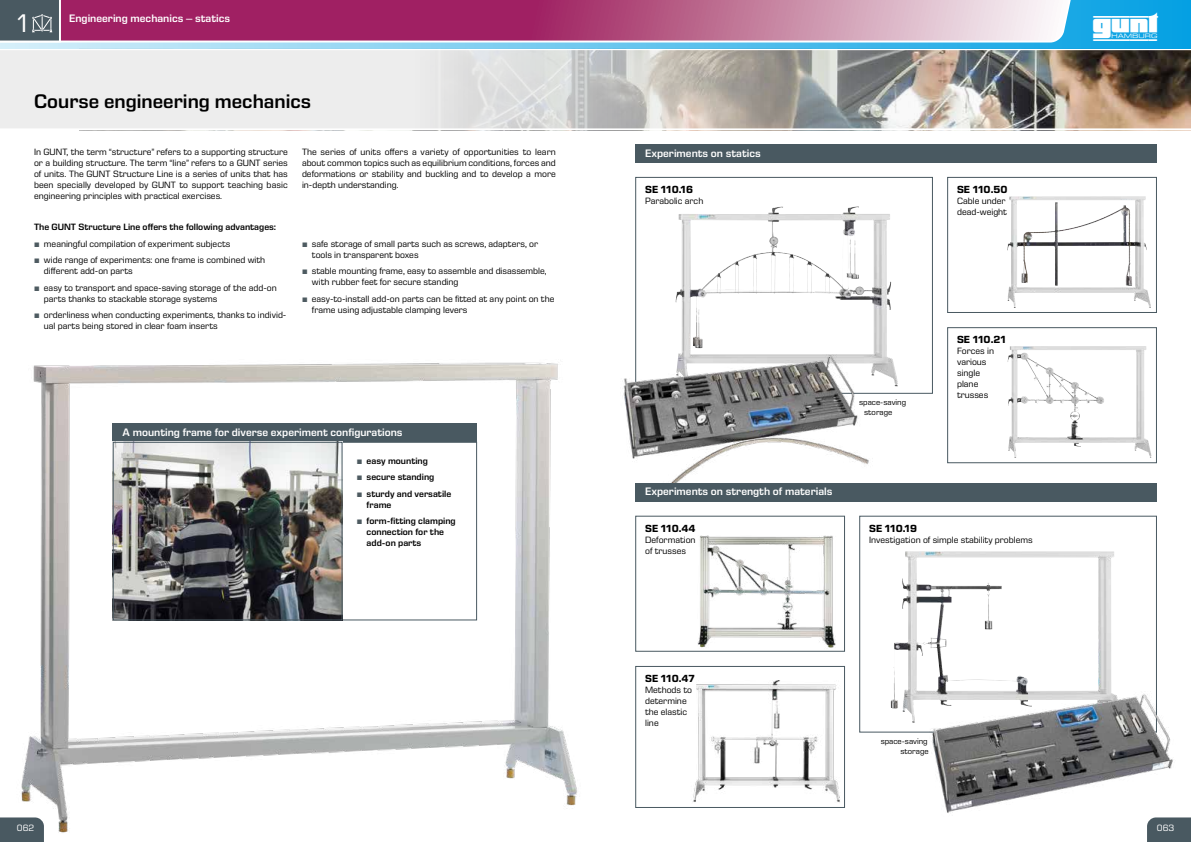
<style>
.page{position:relative;width:1191px;height:842px;background:#fff}
.page>*{position:absolute;margin:0;border:0;box-sizing:border-box;transform-origin:0 0}
.t1{font:700 39.8px "gunt 2 E Symbol";color:#fff}
.t2{font:26px "Eurostile Next LT Pro";color:#fff}
.t3{font:600 20px "Eurostile Next LT Pro";color:#000}
.t4{font:600 11px "Eurostile Next LT Pro";color:#fff}
.t5{font:700 10.5px "Eurostile Next LT Pro";color:#000}
.t6{font:9.3px/11px "Eurostile Next LT Pro";color:#000}
.t7{font:600 9.3px/11px "Eurostile Next LT Pro";color:#000}
.t8{font:9.3px "Eurostile Next LT Pro";letter-spacing:-.005em;color:#fff}
.t9{font:8.3px/9.5px "Eurostile Next LT Pro";color:#000}
.s1{color:#4e5b61}
</style>
<div class="page">
<img style="left:0;top:48px;width:1191px;height:81px">
<div style="left:0;top:0;width:1191px;height:48px;background:linear-gradient(to right,#d7effa,#04a0e3)"></div>
<svg style="left:0;top:0;width:1075px;height:44px;background:#b66793"></svg>
<svg style="left:0;top:0;width:61px;height:43px;background:#606e75"></svg>
<img style="left:891px;top:551px;width:24px;height:172px">
<div style="left:859px;top:516px;width:298px;height:217px;border:1px solid #495961"></div>
<img style="left:21px;top:362px;width:556px;height:471px">
<div style="left:113px;top:424px;width:364px;height:18px;background:#495961"></div>
<div style="left:635px;top:144px;width:522px;height:19px;background:#495961"></div>
<img style="left:697px;top:535px;width:139px;height:113px">
<div style="left:635px;top:516px;width:210px;height:136px;border:1px solid #495961"></div>
<img style="left:692px;top:681px;width:148px;height:122px">
<div style="left:635px;top:666px;width:210px;height:142px;border:1px solid #495961"></div>
<div style="left:316px;top:442px;width:161px;height:178px;background:#fff;border:1px solid #495961"></div>
<img style="left:115px;top:444px;width:225px;height:174px">
<div style="left:113px;top:442px;width:229px;height:178px;border:1px solid #495961"></div>
<img style="left:1007px;top:196px;width:144px;height:112px">
<div style="left:947px;top:177px;width:210px;height:136px;border:1px solid #495961"></div>
<img style="left:1007px;top:346px;width:144px;height:112px">
<div style="left:947px;top:327px;width:210px;height:136px;border:1px solid #495961"></div>
<img style="left:675px;top:206px;width:223px;height:180px">
<div style="left:635px;top:177px;width:298px;height:217px;border:1px solid #495961"></div>
<img style="left:623px;top:336px;width:255px;height:166px">
<div style="left:635px;top:483px;width:522px;height:18px;background:#495961"></div>
<img style="left:923px;top:656px;width:250px;height:157px">
<svg style="left:1147px;top:817px;width:44px;height:25px"></svg>
<svg style="left:0;top:814px;width:47px;height:28px"></svg>
<svg style="left:1093px;top:16px;width:18px;height:25px"></svg>
<h2 class="t2" style="left:18px;top:9px;width:12px">1</h2>
<p class="t4" style="left:69px;top:12px;width:162px">Engineering mechanics – statics</p>
<h3 class="t3" style="left:34px;top:90px;width:278px">Course engineering mechanics</h3>
<p class="t6" style="left:34px;top:147px;width:255px;text-align:justify">In GUNT, the term “structure” refers to a supporting structure or a building structure. The term “line” refers to a GUNT series of units. The GUNT Structure Line is a series of units that has been specially developed by GUNT to support teaching basic engineering principles with practical exercises.</p>
<p class="t6" style="left:302px;top:147px;width:255px;text-align:justify">The series of units offers a variety of opportunities to learn about common topics such as equilibrium conditions, forces and deformations or stability and buckling and to develop a more in-depth understanding.</p>
<p class="t7" style="left:34px;top:222px;width:244px">The GUNT Structure Line offers the following advantages:</p>
<p class="t6" style="left:34px;top:238px;width:198px"><span class="s1">•</span> meaningful compilation of experiment subjects</p>
<p class="t6" style="left:44px;top:255px;width:223px;text-indent:-10px"><span class="s1">•</span> wide range of experiments: one frame is combined with different add-on parts</p>
<p class="t6" style="left:44px;top:282px;width:234px;text-indent:-10px"><span class="s1">•</span> easy to transport and space-saving storage of the add-on parts thanks to stackable storage systems</p>
<p class="t6" style="left:44px;top:310px;width:244px;text-indent:-10px"><span class="s1">•</span> orderliness when conducting experiments, thanks to individ&shy;ual parts being stored in clear foam inserts</p>
<p class="t6" style="left:312px;top:238px;width:228px;text-indent:-10px"><span class="s1">•</span> safe storage of small parts such as screws, adapters, or tools in transparent boxes</p>
<p class="t6" style="left:312px;top:266px;width:236px;text-indent:-10px"><span class="s1">•</span> stable mounting frame, easy to assemble and disassemble, with rubber feet for secure standing</p>
<p class="t6" style="left:312px;top:293px;width:244px;text-indent:-10px"><span class="s1">•</span> easy-to-install add-on parts can be fitted at any point on the frame using adjustable clamping levers</p>
<p class="t4" style="left:123px;top:426px;width:281px">A mounting frame for diverse experiment configurations</p>
<p class="t7" style="left:357px;top:455px;width:73px"><span class="s1">•</span> easy mounting</p>
<p class="t7" style="left:357px;top:471px;width:79px"><span class="s1">•</span> secure standing</p>
<p class="t7" style="left:367px;top:488px;width:86px;text-indent:-10px"><span class="s1">•</span> sturdy and versatile frame</p>
<p class="t7" style="left:367px;top:515px;width:91px;text-indent:-10px"><span class="s1">•</span> form-fitting clamping connection for the add-on parts</p>
<p class="t4" style="left:645px;top:147px;width:117px">Experiments on statics</p>
<p class="t5" style="left:645px;top:184px;width:49px">SE 110.16</p>
<p class="t6" style="left:645px;top:196px;width:60px">Parabolic arch</p>
<p class="t5" style="left:957px;top:184px;width:52px">SE 110.50</p>
<p class="t6" style="left:957px;top:196px;width:51px">Cable under dead-weight</p>
<p class="t9" style="left:864px;top:398px;width:43px;text-indent:-5px">space-saving storage</p>
<p class="t5" style="left:957px;top:334px;width:50px">SE 110.21</p>
<p class="t6" style="left:957px;top:346px;width:38px">Forces in various single plane trusses</p>
<p class="t4" style="left:645px;top:485px;width:189px">Experiments on strength of materials</p>
<p class="t5" style="left:645px;top:522px;width:52px">SE 110.44</p>
<p class="t6" style="left:645px;top:534px;width:52px">Deformation of trusses</p>
<p class="t5" style="left:869px;top:522px;width:49px">SE 110.19</p>
<p class="t6" style="left:869px;top:534px;width:165px">Investigation of simple stability problems</p>
<p class="t5" style="left:645px;top:673px;width:51px">SE 110.47</p>
<p class="t6" style="left:645px;top:684px;width:48px">Methods to determine the elastic line</p>
<p class="t9" style="left:880px;top:737px;width:49px;text-align:right">space-saving storage</p>
<h1 class="t1" style="left:1111px;top:7px;width:51px">◆■▼</h1>
<p class="t8" style="left:17px;top:823px;width:19px">062</p>
<p class="t8" style="left:1157px;top:823px;width:19px">063</p>
</div>
